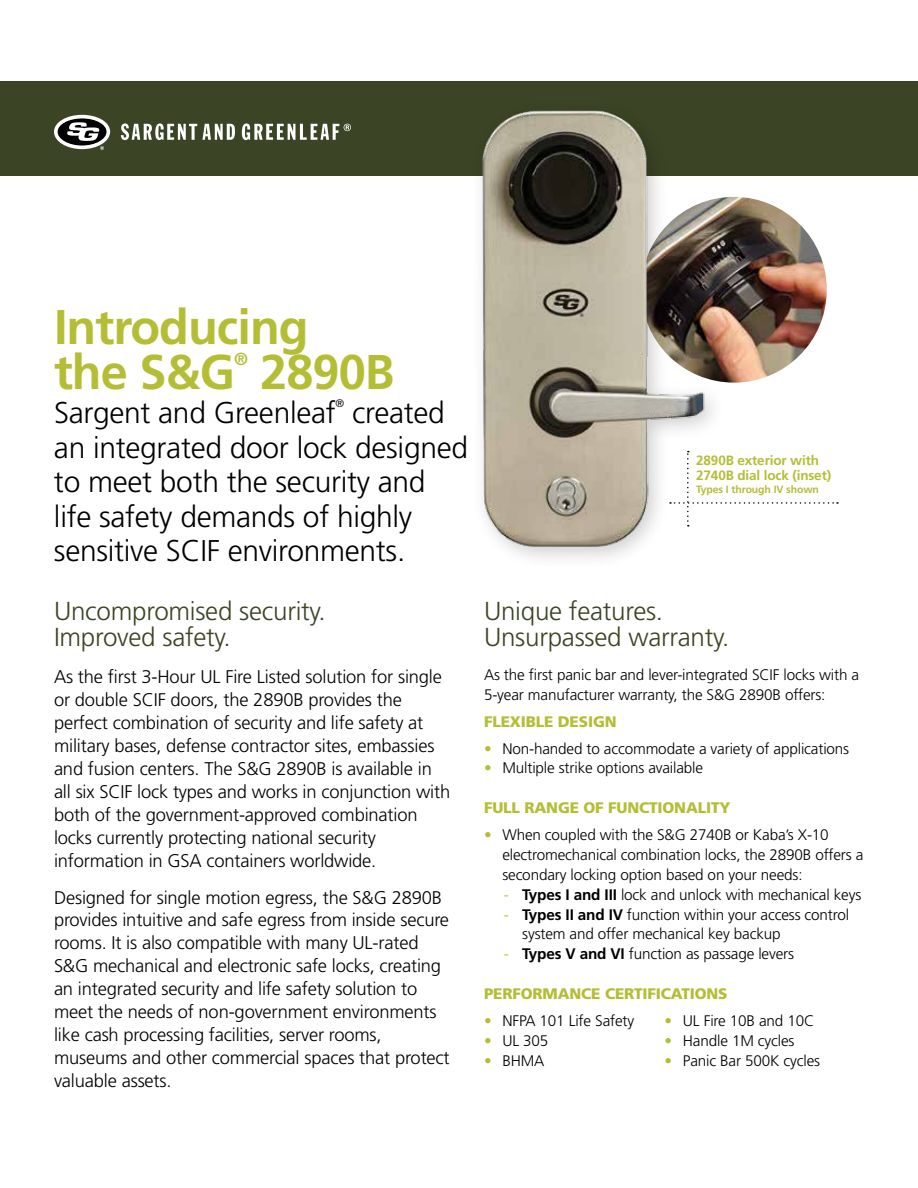
<style>
.page{position:relative;width:918px;height:1188px;background:#fff}
.page>*{position:absolute;margin:0;border:0;box-sizing:border-box;transform-origin:0 0}
.t1{font:700 48.75px/45px "Frutiger";letter-spacing:-.02em;color:#b4be35}
.t2{font:300 30px/34.5px "Frutiger";letter-spacing:-.01em;color:#000}
.t3{font:300 25.95px/26px "Frutiger";letter-spacing:-.01em;color:#3b4424}
.t4{font:300 18.3px/23px "Frutiger";letter-spacing:-.01em;color:#000}
.t5{font:700 17.55px "Frutiger";color:#b4be35}
.t6{font:300 15.3px/20px "Frutiger";letter-spacing:-.01em;color:#000}
.t7{font:900 15.3px "Frutiger";letter-spacing:-.01em;color:#b4be35}
.t8{font:700 13.5px/15px "Frutiger";letter-spacing:-.01em;color:#b4be35}
.t9{font:300 10.95px "Frutiger";color:#000}
.t10{font:700 10.5px "Frutiger";letter-spacing:-.01em;color:#b4be35}
.s1{color:#b4be35}
.s2{font-weight:700}
</style>
<div class="page">
<div style="left:0;top:81px;width:918px;height:95px;background:#3b4424"></div>
<svg style="left:54px;top:115px;width:56px;height:35px"></svg>
<svg style="left:121px;top:123px;width:114px;height:17px"></svg>
<svg style="left:242px;top:123px;width:109px;height:17px"></svg>
<svg style="left:729px;top:502px;width:109px;height:2px"></svg>
<img style="left:641px;top:197px;width:186px;height:186px;border-radius:93px">
<img style="left:481px;top:110px;width:243px;height:449px">
<h1 class="t1" style="left:54px;top:304px;width:256px">Introducing the S&amp;G</h1>
<p class="t5" style="left:234px;top:349px;width:15px">®</p>
<h1 class="t1" style="left:260px;top:349px;width:136px">2890B</h1>
<h2 class="t2" style="left:54px;top:395px;width:283px">Sargent and Greenleaf</h2>
<p class="t9" style="left:336px;top:397px;width:10px">®</p>
<h2 class="t2" style="left:54px;top:395px;width:416px;text-indent:298px">created an integrated door lock designed to meet both the security and life safety demands of highly sensitive SCIF environments.</h2>
<h3 class="t3" style="left:54px;top:598px;width:273px">Uncompromised security.<br>Improved safety.</h3>
<p class="t4" style="left:54px;top:665px;width:398px">As the first 3-Hour UL Fire Listed solution for single or double SCIF doors, the 2890B provides the perfect combination of security and life safety at military bases, defense contractor sites, embassies and fusion centers. The S&amp;G 2890B is available in all six SCIF lock types and works in conjunction with both of the government-approved combination locks currently protecting national security information in GSA containers worldwide.</p>
<p class="t4" style="left:54px;top:886px;width:397px">Designed for single motion egress, the S&amp;G 2890B provides intuitive and safe egress from inside secure rooms. It is also compatible with many UL-rated S&amp;G mechanical and electronic safe locks, creating an integrated security and life safety solution to meet the needs of non-government environments like cash processing facilities, server rooms, museums and other commercial spaces that protect valuable assets.</p>
<p class="t8" style="left:696px;top:453px;width:137px">2890B exterior with<br>2740B dial lock (inset)</p>
<p class="t10" style="left:696px;top:484px;width:124px">Types I through IV shown</p>
<h3 class="t3" style="left:484px;top:598px;width:247px">Unique features.<br>Unsurpassed warranty.</h3>
<p class="t6" style="left:484px;top:665px;width:377px">As the first panic bar and lever-integrated SCIF locks with a<br>5-year manufacturer warranty, the S&amp;G 2890B offers:</p>
<p class="t7" style="left:484px;top:712px;width:134px">FLEXIBLE DESIGN</p>
<p class="t6" style="left:484px;top:738px;width:367px"><span class="s1">•</span> Non-handed to accommodate a variety of applications</p>
<p class="t6" style="left:484px;top:758px;width:221px"><span class="s1">•</span> Multiple strike options available</p>
<p class="t7" style="left:484px;top:799px;width:248px">FULL RANGE OF FUNCTIONALITY</p>
<p class="t6" style="left:502px;top:825px;width:363px;text-indent:-18px"><span class="s1">•</span> When coupled with the S&amp;G 2740B or Kaba’s X-10 electromechanical combination locks, the 2890B offers a secondary locking option based on your needs:</p>
<p class="t6" style="left:504px;top:884px;width:359px"><span class="s1">-</span> <span class="s2">Types I and III</span> lock and unlock with mechanical keys</p>
<p class="t6" style="left:522px;top:904px;width:329px;text-indent:-18px"><span class="s1">-</span> <span class="s2">Types II and IV</span> function within your access control system and offer mechanical key backup</p>
<p class="t6" style="left:504px;top:944px;width:292px"><span class="s1">-</span> <span class="s2">Types V and VI</span> function as passage levers</p>
<p class="t7" style="left:484px;top:985px;width:245px">PERFORMANCE CERTIFICATIONS</p>
<p class="t6" style="left:484px;top:1011px;width:152px"><span class="s1">•</span> NFPA 101 Life Safety</p>
<p class="t6" style="left:665px;top:1011px;width:151px"><span class="s1">•</span> UL Fire 10B and 10C</p>
<p class="t6" style="left:484px;top:1031px;width:66px"><span class="s1">•</span> UL 305</p>
<p class="t6" style="left:665px;top:1031px;width:131px"><span class="s1">•</span> Handle 1M cycles</p>
<p class="t6" style="left:484px;top:1050px;width:62px"><span class="s1">•</span> BHMA</p>
<p class="t6" style="left:665px;top:1050px;width:157px"><span class="s1">•</span> Panic Bar 500K cycles</p>
</div>
